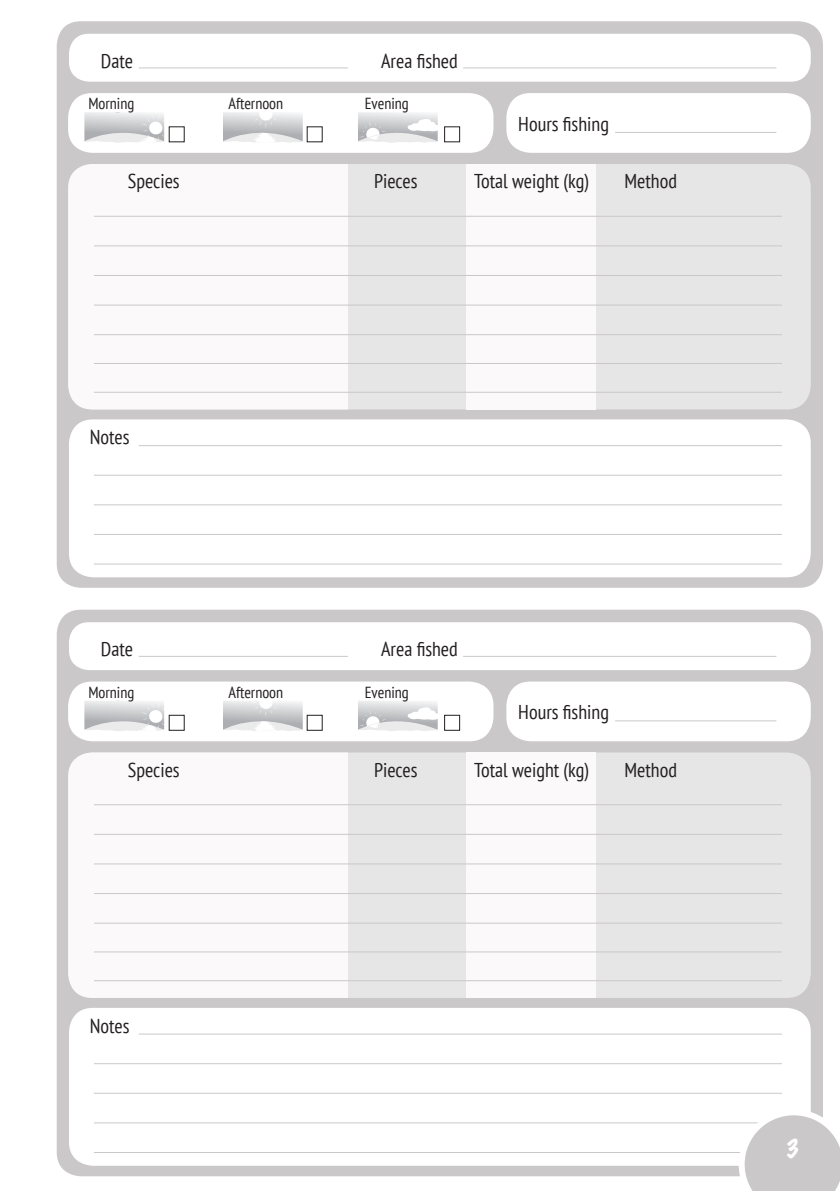
<style>
.page{position:relative;width:840px;height:1191px;background:#fff}
.page>*{position:absolute;margin:0;border:0;box-sizing:border-box;transform-origin:0 0}
.t1{font:100 24px "Marker Felt";color:#fff}
.t2{font:condensed 20px "PT Sans";color:#231f20}
.t3{font:condensed 16px "PT Sans";color:#231f20}
</style>
<div class="page">
<div style="left:57px;top:21px;width:765px;height:567px;background:#cbc8c9;border-radius:24px"></div>
<div style="left:57px;top:610px;width:765px;height:566px;background:#cbc8c9;border-radius:24px"></div>
<div style="left:69px;top:34px;width:741px;height:48px;background:#fff;border-radius:20px"></div>
<div style="left:69px;top:622px;width:741px;height:48px;background:#fff;border-radius:20px"></div>
<div style="left:68px;top:93px;width:425px;height:60px;background:#fff;border-radius:24px"></div>
<div style="left:68px;top:681px;width:425px;height:60px;background:#fff;border-radius:24px"></div>
<div style="left:506px;top:93px;width:304px;height:60px;background:#fff;border-radius:24px"></div>
<div style="left:506px;top:681px;width:304px;height:60px;background:#fff;border-radius:24px"></div>
<div style="left:69px;top:164px;width:741px;height:245px;background:#e6e6e6;border-radius:24px"></div>
<div style="left:69px;top:752px;width:741px;height:246px;background:#e6e6e6;border-radius:24px"></div>
<div style="left:69px;top:419px;width:741px;height:158px;background:#fff;border-radius:24px"></div>
<div style="left:69px;top:1007px;width:741px;height:158px;background:#fff;border-radius:24px"></div>
<div style="left:68px;top:164px;width:280px;height:245px;background:#fbf9f9"></div>
<div style="left:68px;top:752px;width:280px;height:246px;background:#fbf9f9"></div>
<div style="left:466px;top:164px;width:129px;height:245px;background:#fbf9f9"></div>
<div style="left:466px;top:752px;width:129px;height:246px;background:#fbf9f9"></div>
<hr style="left:139px;top:67px;width:209px;height:1px;background:#cbc8c9">
<hr style="left:139px;top:656px;width:209px;height:1px;background:#cbc8c9">
<hr style="left:94px;top:216px;width:687px;height:1px;background:#cbc8c9">
<hr style="left:94px;top:804px;width:687px;height:1px;background:#cbc8c9">
<hr style="left:139px;top:445px;width:642px;height:1px;background:#cbc8c9">
<hr style="left:139px;top:1033px;width:642px;height:1px;background:#cbc8c9">
<hr style="left:94px;top:245px;width:687px;height:1px;background:#cbc8c9">
<hr style="left:94px;top:834px;width:687px;height:1px;background:#cbc8c9">
<hr style="left:94px;top:475px;width:687px;height:1px;background:#cbc8c9">
<hr style="left:94px;top:1063px;width:687px;height:1px;background:#cbc8c9">
<hr style="left:94px;top:275px;width:687px;height:1px;background:#cbc8c9">
<hr style="left:94px;top:863px;width:687px;height:1px;background:#cbc8c9">
<hr style="left:94px;top:504px;width:687px;height:1px;background:#cbc8c9">
<hr style="left:94px;top:1092px;width:687px;height:1px;background:#cbc8c9">
<hr style="left:94px;top:304px;width:687px;height:1px;background:#cbc8c9">
<hr style="left:94px;top:893px;width:687px;height:1px;background:#cbc8c9">
<hr style="left:94px;top:534px;width:687px;height:1px;background:#cbc8c9">
<hr style="left:94px;top:1122px;width:687px;height:1px;background:#cbc8c9">
<hr style="left:94px;top:334px;width:687px;height:1px;background:#cbc8c9">
<hr style="left:94px;top:922px;width:687px;height:1px;background:#cbc8c9">
<hr style="left:94px;top:363px;width:687px;height:1px;background:#cbc8c9">
<hr style="left:94px;top:951px;width:687px;height:1px;background:#cbc8c9">
<hr style="left:94px;top:563px;width:687px;height:1px;background:#cbc8c9">
<hr style="left:94px;top:1152px;width:687px;height:1px;background:#cbc8c9">
<hr style="left:94px;top:392px;width:687px;height:1px;background:#cbc8c9">
<hr style="left:94px;top:980px;width:687px;height:1px;background:#cbc8c9">
<hr style="left:463px;top:67px;width:313px;height:1px;background:#cbc8c9">
<hr style="left:463px;top:656px;width:313px;height:1px;background:#cbc8c9">
<hr style="left:614px;top:132px;width:162px;height:1px;background:#cbc8c9">
<hr style="left:614px;top:720px;width:162px;height:1px;background:#cbc8c9">
<svg style="left:358px;top:112px;width:80px;height:31px"></svg>
<svg style="left:84px;top:112px;width:87px;height:31px"></svg>
<svg style="left:223px;top:112px;width:79px;height:31px"></svg>
<svg style="left:358px;top:701px;width:80px;height:30px"></svg>
<svg style="left:84px;top:700px;width:87px;height:31px"></svg>
<svg style="left:223px;top:701px;width:79px;height:30px"></svg>
<div style="left:169px;top:715px;width:16px;height:16px;border:1px solid #231f20"></div>
<div style="left:306px;top:715px;width:16px;height:16px;border:1px solid #231f20"></div>
<div style="left:444px;top:126px;width:16px;height:16px;border:1px solid #231f20"></div>
<div style="left:444px;top:715px;width:16px;height:16px;border:1px solid #231f20"></div>
<svg style="left:738px;top:1109px;width:101px;height:82px"></svg>
<p class="t2" style="left:101px;top:48px;width:34px">Date</p>
<p class="t2" style="left:381px;top:48px;width:78px">Area fished</p>
<p class="t3" style="left:88px;top:93px;width:47px">Morning</p>
<p class="t3" style="left:228px;top:93px;width:56px">Afternoon</p>
<p class="t3" style="left:364px;top:93px;width:46px">Evening</p>
<p class="t2" style="left:518px;top:111px;width:92px">Hours fishing</p>
<p class="t2" style="left:128px;top:168px;width:53px">Species</p>
<p class="t2" style="left:374px;top:168px;width:45px">Pieces</p>
<p class="t2" style="left:474px;top:168px;width:116px">Total weight (kg)</p>
<p class="t2" style="left:624px;top:168px;width:54px">Method</p>
<p class="t2" style="left:90px;top:424px;width:41px">Notes</p>
<p class="t2" style="left:101px;top:636px;width:34px">Date</p>
<p class="t2" style="left:381px;top:636px;width:78px">Area fished</p>
<p class="t3" style="left:88px;top:681px;width:47px">Morning</p>
<p class="t3" style="left:228px;top:681px;width:56px">Afternoon</p>
<p class="t3" style="left:364px;top:681px;width:46px">Evening</p>
<p class="t2" style="left:518px;top:699px;width:92px">Hours fishing</p>
<p class="t2" style="left:128px;top:757px;width:53px">Species</p>
<p class="t2" style="left:374px;top:757px;width:45px">Pieces</p>
<p class="t2" style="left:474px;top:757px;width:116px">Total weight (kg)</p>
<p class="t2" style="left:624px;top:757px;width:54px">Method</p>
<p class="t2" style="left:90px;top:1012px;width:41px">Notes</p>
<p class="t1" style="left:785px;top:1129px;width:15px">3</p>
</div>
